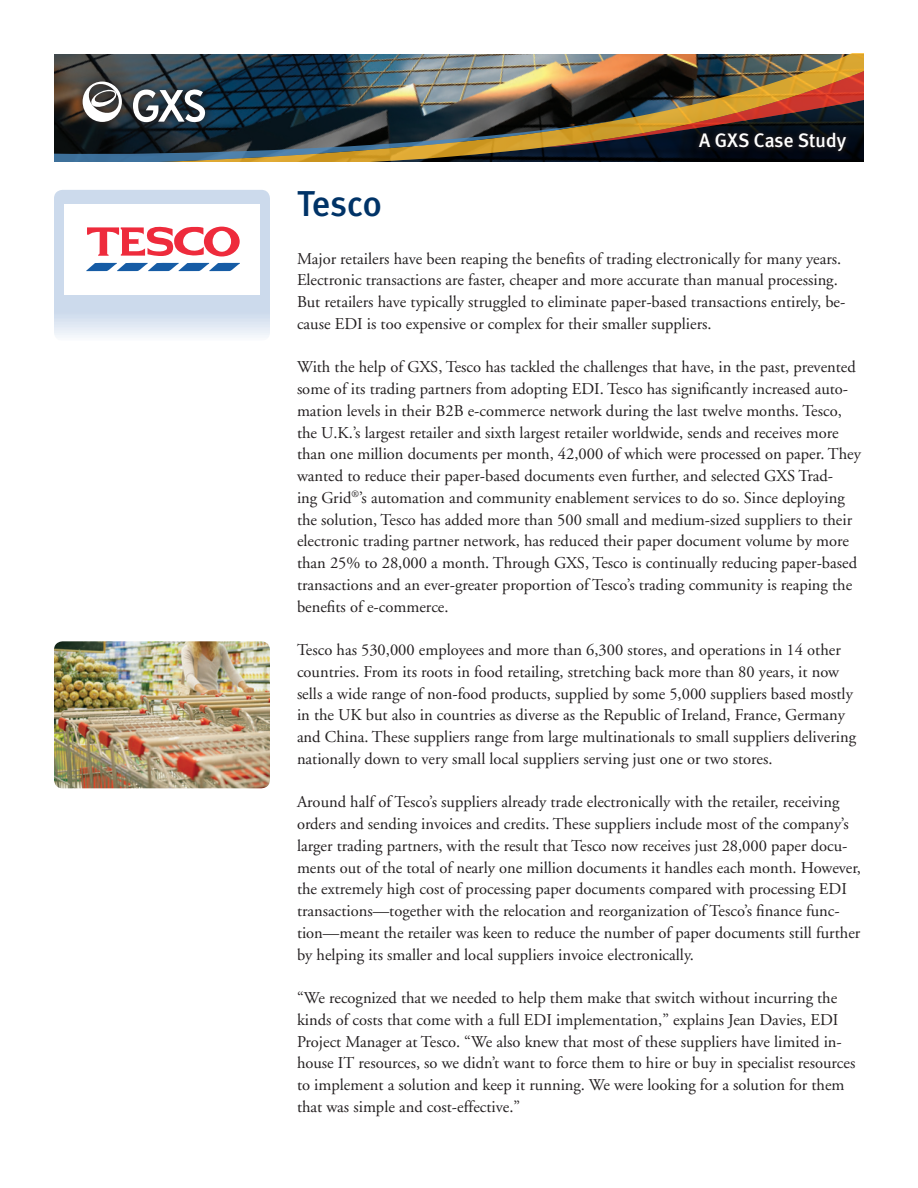
<style>
.page{position:relative;width:918px;height:1188px;background:#fff}
.page>*{position:absolute;margin:0;border:0;box-sizing:border-box;transform-origin:0 0}
.t1{font:500 36px "Meta Plus";color:#003367}
.Document_type{font:500 19.5px "Meta Plus";color:#fff}
.Body{font:16.5px/21.8px "Adobe Garamond";color:#231f20}
</style>
<div class="page">
<img style="left:54px;top:54px;width:810px;height:15px">
<img style="left:54px;top:69px;width:810px;height:93px">
<div style="left:693px;top:126px;width:159px;height:31px;background:#0a1018"></div>
<img style="left:54px;top:641px;width:216px;height:147px">
<svg style="left:54px;top:190px;width:216px;height:147px"></svg>
<p class="t1" style="left:297px;top:183px;width:86px">Tesco</p>
<p class="Document_type" style="left:699px;top:129px;width:149px">A GXS Case Study</p>
<p class="Body" style="left:297px;top:248px;width:550px">Major retailers have been reaping the benefits of trading electronically for many years.<br>Electronic transactions are faster, cheaper and more accurate than manual processing.<br>But retailers have typically struggled to eliminate paper-based transactions entirely, be&shy;cause EDI is too expensive or complex for their smaller suppliers.</p>
<p class="Body" style="left:297px;top:357px;width:566px">With the help of GXS, Tesco has tackled the challenges that have, in the past, prevented some of its trading partners from adopting EDI. Tesco has significantly increased auto&shy;mation levels in their B2B e-commerce network during the last twelve months. Tesco, the U.K.’s largest retailer and sixth largest retailer worldwide, sends and receives more than one million documents per month, 42,000 of which were processed on paper. They wanted to reduce their paper-based documents even further, and selected GXS Trad-<br>ing Grid<sup>®</sup>’s automation and community enablement services to do so. Since deploying the solution, Tesco has added more than 500 small and medium-sized suppliers to their electronic trading partner network, has reduced their paper document volume by more than 25% to 28,000 a month. Through GXS, Tesco is continually reducing paper-based transactions and an ever-greater proportion of Tesco’s trading community is reaping the benefits of e-commerce.</p>
<p class="Body" style="left:297px;top:640px;width:561px">Tesco has 530,000 employees and more than 6,300 stores, and operations in 14 other countries. From its roots in food retailing, stretching back more than 80 years, it now sells a wide range of non-food products, supplied by some 5,000 suppliers based mostly in the UK but also in countries as diverse as the Republic of Ireland, France, Germany and China. These suppliers range from large multinationals to small suppliers delivering nationally down to very small local suppliers serving just one or two stores.</p>
<p class="Body" style="left:297px;top:792px;width:566px">Around half of Tesco’s suppliers already trade electronically with the retailer, receiving orders and sending invoices and credits. These suppliers include most of the company’s larger trading partners, with the result that Tesco now receives just 28,000 paper docu&shy;ments out of the total of nearly one million documents it handles each month. However, the extremely high cost of processing paper documents compared with processing EDI transactions—together with the relocation and reorganization of Tesco’s finance func&shy;tion—meant the retailer was keen to reduce the number of paper documents still further by helping its smaller and local suppliers invoice electronically.</p>
<p class="Body" style="left:297px;top:988px;width:560px">“We recognized that we needed to help them make that switch without incurring the kinds of costs that come with a full EDI implementation,” explains Jean Davies, EDI Project Manager at Tesco. “We also knew that most of these suppliers have limited in&shy;house IT resources, so we didn’t want to force them to hire or buy in specialist resources to implement a solution and keep it running. We were looking for a solution for them that was simple and cost-effective.”</p>
</div>
